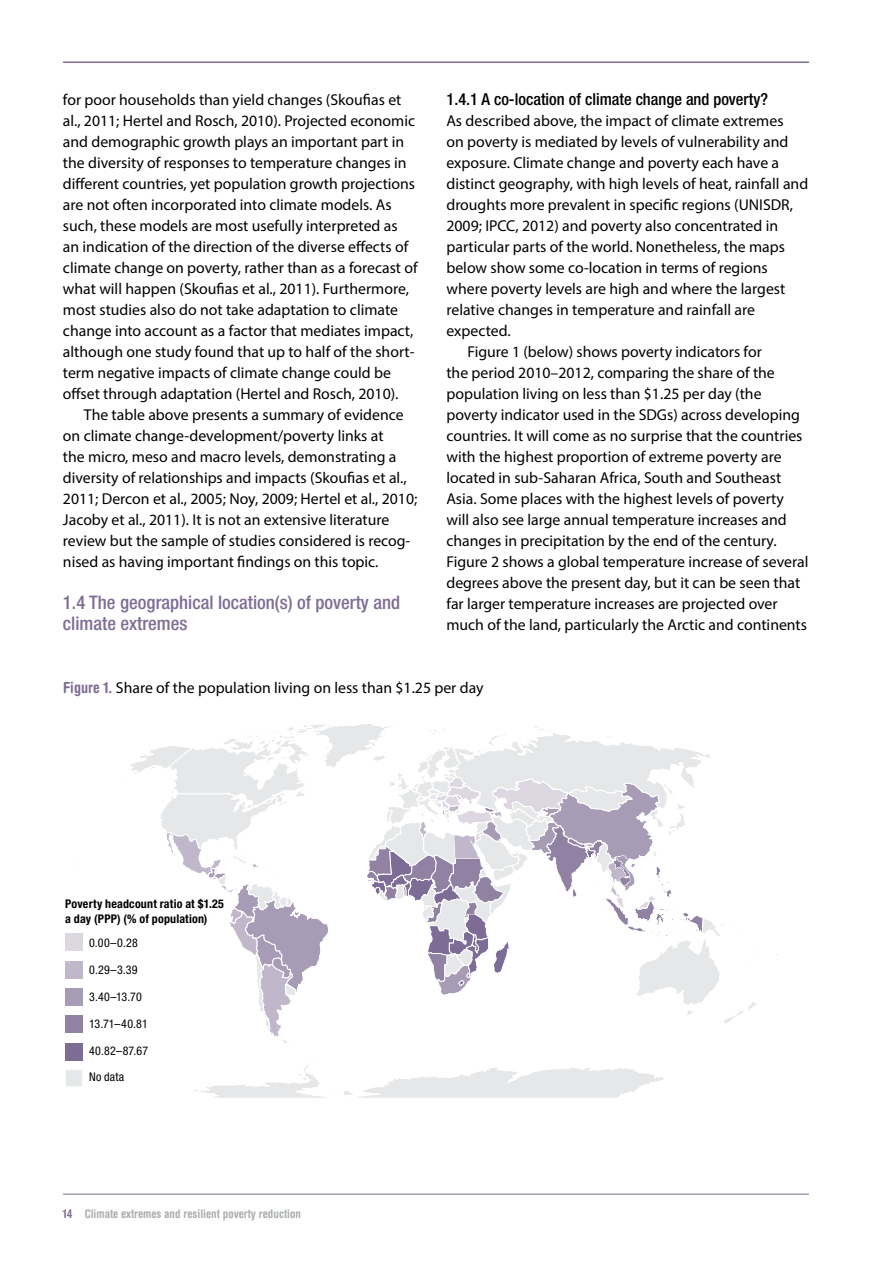
<style>
.page{position:relative;width:893px;height:1263px;background:#fff}
.page>*{position:absolute;margin:0;border:0;box-sizing:border-box;transform-origin:0 0}
.t1{font:500 condensed 18.75px/21px "Helvetica Neue LT Std";color:#7e6d95}
.t2{font:500 condensed 16.5px "Helvetica Neue LT Std";color:#000}
.t3{font:15.75px/21px "Myriad Pro";color:#000}
.t4{font:condensed 12px "Helvetica Neue LT Std";letter-spacing:.015em;color:#000}
.t5{font:700 condensed 12px/15px "Helvetica Neue LT Std";letter-spacing:.015em;color:#000}
.t6{font:700 condensed 12px "Helvetica Rounded LT Std";color:#abaeb0}
.s1{font-family:"Helvetica Rounded LT Std";font-weight:700;font-stretch:condensed;font-size:15.3px;color:#7e6d95}
.s2{color:#7e6d95}
</style>
<div class="page">
<hr style="left:63px;top:1194px;width:746px;height:1px;background:#7e6d95">
<hr style="left:63px;top:62px;width:746px;height:1px;background:#7e6d95">
<svg style="left:65px;top:724px;width:713px;height:374px"></svg>
<div style="left:65px;top:934px;width:17px;height:17px;background:#dcd7e1"></div>
<p class="t3" style="left:63px;top:89px;width:356px">for poor households than yield changes (Skoufias et al., 2011; Hertel and Rosch, 2010). Projected economic and demographic growth plays an important part in the diversity of responses to temperature changes in different countries, yet population growth projections are not often incorporated into climate models. As such, these models are most usefully interpreted as an indication of the direction of the diverse effects of climate change on poverty, rather than as a forecast of what will happen (Skoufias et al., 2011). Furthermore, most studies also do not take adaptation to climate change into account as a factor that mediates impact, although one study found that up to half of the short&shy;term negative impacts of climate change could be offset through adaptation (Hertel and Rosch, 2010).</p>
<p class="t3" style="left:63px;top:404px;width:356px;text-indent:21px">The table above presents a summary of evidence on climate change-development/poverty links at<br>the micro, meso and macro levels, demonstrating a diversity of relationships and impacts (Skoufias et al., 2011; Dercon et al., 2005; Noy, 2009; Hertel et al., 2010; Jacoby et al., 2011). It is not an extensive literature review but the sample of studies considered is recog&shy;nised as having important findings on this topic.</p>
<p class="t1" style="left:63px;top:592px;width:339px">1.4 The geographical location(s) of poverty and climate extremes</p>
<p class="t2" style="left:446px;top:89px;width:323px">1.4.1 A co-location of climate change and poverty?</p>
<p class="t3" style="left:446px;top:110px;width:339px">As described above, the impact of climate extremes</p>
<p class="t3" style="left:446px;top:131px;width:343px">on poverty is mediated by levels of vulnerability and</p>
<p class="t3" style="left:446px;top:152px;width:334px">exposure. Climate change and poverty each have a</p>
<p class="t3" style="left:446px;top:173px;width:363px">distinct geography, with high levels of heat, rainfall and</p>
<p class="t3" style="left:446px;top:194px;width:348px">droughts more prevalent in specific regions (UNISDR,</p>
<p class="t3" style="left:446px;top:215px;width:333px">2009; IPCC, 2012) and poverty also concentrated in</p>
<p class="t3" style="left:446px;top:236px;width:340px">particular parts of the world. Nonetheless, the maps</p>
<p class="t3" style="left:446px;top:257px;width:323px">below show some co-location in terms of regions</p>
<p class="t3" style="left:446px;top:278px;width:340px">where poverty levels are high and where the largest</p>
<p class="t3" style="left:446px;top:299px;width:310px">relative changes in temperature and rainfall are</p>
<p class="t3" style="left:446px;top:320px;width:66px">expected.</p>
<p class="t3" style="left:467px;top:341px;width:296px">Figure 1 (below) shows poverty indicators for</p>
<p class="t3" style="left:446px;top:362px;width:330px">the period 2010–2012, comparing the share of the</p>
<p class="t3" style="left:446px;top:383px;width:317px">population living on less than $1.25 per day (the</p>
<p class="t3" style="left:446px;top:404px;width:355px">poverty indicator used in the SDGs) across developing</p>
<p class="t3" style="left:446px;top:425px;width:357px">countries. It will come as no surprise that the countries</p>
<p class="t3" style="left:446px;top:446px;width:337px">with the highest proportion of extreme poverty are</p>
<p class="t3" style="left:446px;top:467px;width:336px">located in sub-Saharan Africa, South and Southeast</p>
<p class="t3" style="left:446px;top:488px;width:339px">Asia. Some places with the highest levels of poverty</p>
<p class="t3" style="left:446px;top:509px;width:342px">will also see large annual temperature increases and</p>
<p class="t3" style="left:446px;top:530px;width:332px">changes in precipitation by the end of the century.</p>
<p class="t3" style="left:446px;top:551px;width:363px">Figure 2 shows a global temperature increase of several</p>
<p class="t3" style="left:446px;top:572px;width:355px">degrees above the present day, but it can be seen that</p>
<p class="t3" style="left:446px;top:593px;width:333px">far larger temperature increases are projected over</p>
<p class="t3" style="left:446px;top:614px;width:362px">much of the land, particularly the Arctic and continents</p>
<p class="t3" style="left:63px;top:677px;width:422px"><span class="s1">Figure 1.</span> Share of the population living on less than $1.25 per day</p>
<p class="t5" style="left:65px;top:896px;width:160px">Poverty headcount ratio at $1.25 a day (PPP) (% of population)</p>
<p class="t4" style="left:89px;top:936px;width:50px">0.00–0.28</p>
<p class="t4" style="left:89px;top:963px;width:50px">0.29–3.39</p>
<p class="t4" style="left:89px;top:990px;width:54px">3.40–13.70</p>
<p class="t4" style="left:89px;top:1017px;width:60px">13.71–40.81</p>
<p class="t4" style="left:89px;top:1044px;width:60px">40.82–87.67</p>
<p class="t4" style="left:89px;top:1070px;width:36px">No data</p>
<p class="t6" style="left:63px;top:1206px;width:240px"><span class="s2">14</span> Climate extremes and resilient poverty reduction</p>
</div>
